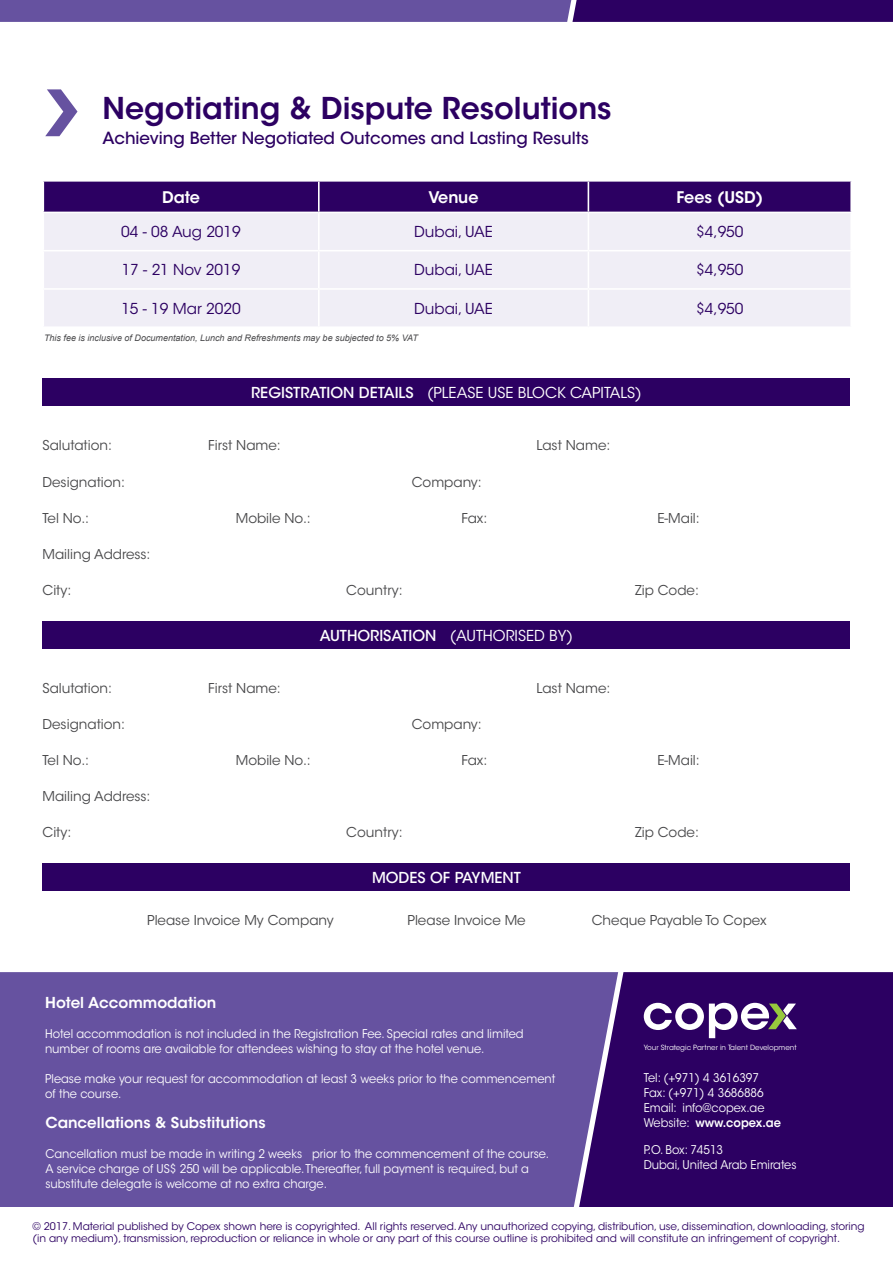
<style>
.page{position:relative;width:893px;height:1263px;background:#fff}
.page>*{position:absolute;margin:0;border:0;box-sizing:border-box;transform-origin:0 0}
.t1{font:600 29.85px "ITC Avant Garde Std";color:#2c0062}
.t2{font:500 16.65px "ITC Avant Garde Std";color:#2c0062}
.t3{font:600 15.9px "ITC Avant Garde Std";color:#fff}
.t4{font:15px "ITC Avant Garde Std";color:#2c0062}
.t5{font:15px "ITC Avant Garde Std";color:#fff}
.t6{font:600 15px "ITC Avant Garde Std";color:#fff}
.t7{font:500 15px "ITC Avant Garde Std";color:#fff}
.t8{font:13.5px "ITC Avant Garde Std";color:#48484a}
.t9{font:12px/15px "ITC Avant Garde Std";color:#fff;scale:.95 1}
.t10{font:10.5px/12.6px "ITC Avant Garde Std";color:#2c0062}
.t11{font:italic 9px "Arial";color:#48484a}
.t12{font:7.2px "ITC Avant Garde Std";color:#fff}
.s1{font-weight:500}
.s2{font-weight:600}
</style>
<div class="page">
<div style="left:0;top:972px;width:572px;height:235px;background:#6652a0"></div>
<svg style="left:572px;top:972px;width:321px;height:235px;background:#340b69"></svg>
<div style="left:43px;top:378px;width:807px;height:28px;background:#2c0062"></div>
<div style="left:43px;top:621px;width:807px;height:28px;background:#2c0062"></div>
<div style="left:43px;top:863px;width:807px;height:28px;background:#2c0062"></div>
<div style="left:44px;top:182px;width:806px;height:30px;background:#2c0062"></div>
<div style="left:44px;top:213px;width:806px;height:113px;background:#f0eef6"></div>
<hr style="left:318px;top:182px;width:2px;height:30px;background:#fff">
<hr style="left:588px;top:182px;width:1px;height:30px;background:#fff">
<hr style="left:318px;top:213px;width:2px;height:37px;background:#fff">
<hr style="left:588px;top:213px;width:1px;height:37px;background:#fff">
<hr style="left:43px;top:250px;width:276px;height:1px;background:#fff">
<hr style="left:319px;top:250px;width:269px;height:1px;background:#fff">
<hr style="left:318px;top:251px;width:2px;height:37px;background:#fff">
<hr style="left:588px;top:250px;width:264px;height:1px;background:#fff">
<hr style="left:588px;top:251px;width:1px;height:37px;background:#fff">
<hr style="left:43px;top:288px;width:276px;height:2px;background:#fff">
<hr style="left:319px;top:288px;width:269px;height:2px;background:#fff">
<hr style="left:318px;top:290px;width:2px;height:36px;background:#fff">
<hr style="left:588px;top:288px;width:264px;height:2px;background:#fff">
<hr style="left:588px;top:290px;width:1px;height:36px;background:#fff">
<svg style="left:644px;top:1003px;width:153px;height:35px"></svg>
<svg style="left:0;top:0;width:893px;height:22px;background:#52368a"></svg>
<svg style="left:45px;top:89px;width:33px;height:47px"></svg>
<h1 class="t1" style="left:102px;top:89px;width:511px">Negotiating &amp; Dispute Resolutions</h1>
<h2 class="t2" style="left:102px;top:128px;width:488px">Achieving Better Negotiated Outcomes and Lasting Results</h2>
<h3 class="t3" style="left:162px;top:187px;width:39px">Date</h3>
<h3 class="t3" style="left:429px;top:187px;width:51px">Venue</h3>
<h3 class="t3" style="left:677px;top:187px;width:88px">Fees (USD)</h3>
<p class="t4" style="left:121px;top:223px;width:121px">04 - 08 Aug 2019</p>
<p class="t4" style="left:414px;top:223px;width:80px">Dubai, UAE</p>
<p class="t4" style="left:696px;top:223px;width:49px">$4,950</p>
<p class="t4" style="left:122px;top:261px;width:120px">17 - 21 Nov 2019</p>
<p class="t4" style="left:414px;top:261px;width:80px">Dubai, UAE</p>
<p class="t4" style="left:696px;top:261px;width:49px">$4,950</p>
<p class="t4" style="left:121px;top:299px;width:121px">15 - 19 Mar 2020</p>
<p class="t4" style="left:414px;top:299px;width:80px">Dubai, UAE</p>
<p class="t4" style="left:696px;top:299px;width:49px">$4,950</p>
<p class="t11" style="left:44px;top:332px;width:376px">This fee is inclusive of Documentation, Lunch and Refreshments may be subjected to 5% VAT</p>
<p class="t5" style="left:251px;top:383px;width:392px"><span class="s1">REGISTRATION DETAILS</span> (PLEASE USE BLOCK CAPITALS)</p>
<p class="t8" style="left:43px;top:437px;width:71px">Salutation:</p>
<p class="t8" style="left:208px;top:437px;width:74px">First Name:</p>
<p class="t8" style="left:536px;top:437px;width:76px">Last Name:</p>
<p class="t8" style="left:43px;top:474px;width:84px">Designation:</p>
<p class="t8" style="left:412px;top:474px;width:71px">Company:</p>
<p class="t8" style="left:43px;top:510px;width:48px">Tel No.:</p>
<p class="t8" style="left:236px;top:510px;width:76px">Mobile No.:</p>
<p class="t8" style="left:461px;top:510px;width:27px">Fax:</p>
<p class="t8" style="left:657px;top:510px;width:44px">E-Mail:</p>
<p class="t8" style="left:43px;top:546px;width:110px">Mailing Address:</p>
<p class="t8" style="left:43px;top:582px;width:30px">City:</p>
<p class="t8" style="left:346px;top:582px;width:58px">Country:</p>
<p class="t8" style="left:635px;top:582px;width:65px">Zip Code:</p>
<p class="t5" style="left:320px;top:626px;width:255px"><span class="s1">AUTHORISATION</span> (AUTHORISED BY)</p>
<p class="t8" style="left:43px;top:680px;width:71px">Salutation:</p>
<p class="t8" style="left:208px;top:680px;width:74px">First Name:</p>
<p class="t8" style="left:536px;top:680px;width:76px">Last Name:</p>
<p class="t8" style="left:43px;top:716px;width:84px">Designation:</p>
<p class="t8" style="left:412px;top:716px;width:71px">Company:</p>
<p class="t8" style="left:43px;top:752px;width:48px">Tel No.:</p>
<p class="t8" style="left:236px;top:752px;width:76px">Mobile No.:</p>
<p class="t8" style="left:461px;top:752px;width:27px">Fax:</p>
<p class="t8" style="left:657px;top:752px;width:44px">E-Mail:</p>
<p class="t8" style="left:43px;top:788px;width:110px">Mailing Address:</p>
<p class="t8" style="left:43px;top:824px;width:30px">City:</p>
<p class="t8" style="left:346px;top:824px;width:58px">Country:</p>
<p class="t8" style="left:635px;top:824px;width:65px">Zip Code:</p>
<p class="t7" style="left:372px;top:868px;width:150px">MODES OF PAYMENT</p>
<p class="t8" style="left:147px;top:912px;width:188px">Please Invoice My Company</p>
<p class="t8" style="left:408px;top:912px;width:120px">Please Invoice Me</p>
<p class="t8" style="left:592px;top:912px;width:176px">Cheque Payable To Copex</p>
<p class="t6" style="left:45px;top:993px;width:173px">Hotel Accommodation</p>
<p class="t9" style="left:45px;top:1026px;width:505px">Hotel accommodation is not included in the Registration Fee. Special rates and limited number of rooms are available for attendees wishing to stay at the hotel venue.</p>
<p class="t9" style="left:45px;top:1071px;width:538px">Please make your request for accommodation at least 3 weeks prior to the commencement of the course.</p>
<p class="t6" style="left:45px;top:1113px;width:222px">Cancellations &amp; Substitutions</p>
<p class="t9" style="left:45px;top:1146px;width:532px">Cancellation must be made in writing 2 weeks prior to the commencement of the course.<br>A service charge of US$ 250 will be applicable. Thereafter, full payment is required, but a substitute delegate is welcome at no extra charge.</p>
<p class="t12" style="left:644px;top:1043px;width:154px">Your Strategic Partner in Talent Development</p>
<p class="t9" style="left:644px;top:1071px;width:146px">Tel: (+971) 4 3616397<br>Fax: (+971) 4 3686886<br>Email: info@copex.ae<br>Website: <span class="s2">www.copex.ae</span></p>
<p class="t9" style="left:644px;top:1142px;width:162px">P.O. Box: 74513<br>Dubai, United Arab Emirates</p>
<p class="t10" style="left:32px;top:1219px;width:834px">© 2017. Material published by Copex shown here is copyrighted. All rights reserved. Any unauthorized copying, distribution, use, dissemination, downloading, storing (in any medium), transmission, reproduction or reliance in whole or any part of this course outline is prohibited and will constitute an infringement of copyright.</p>
</div>
